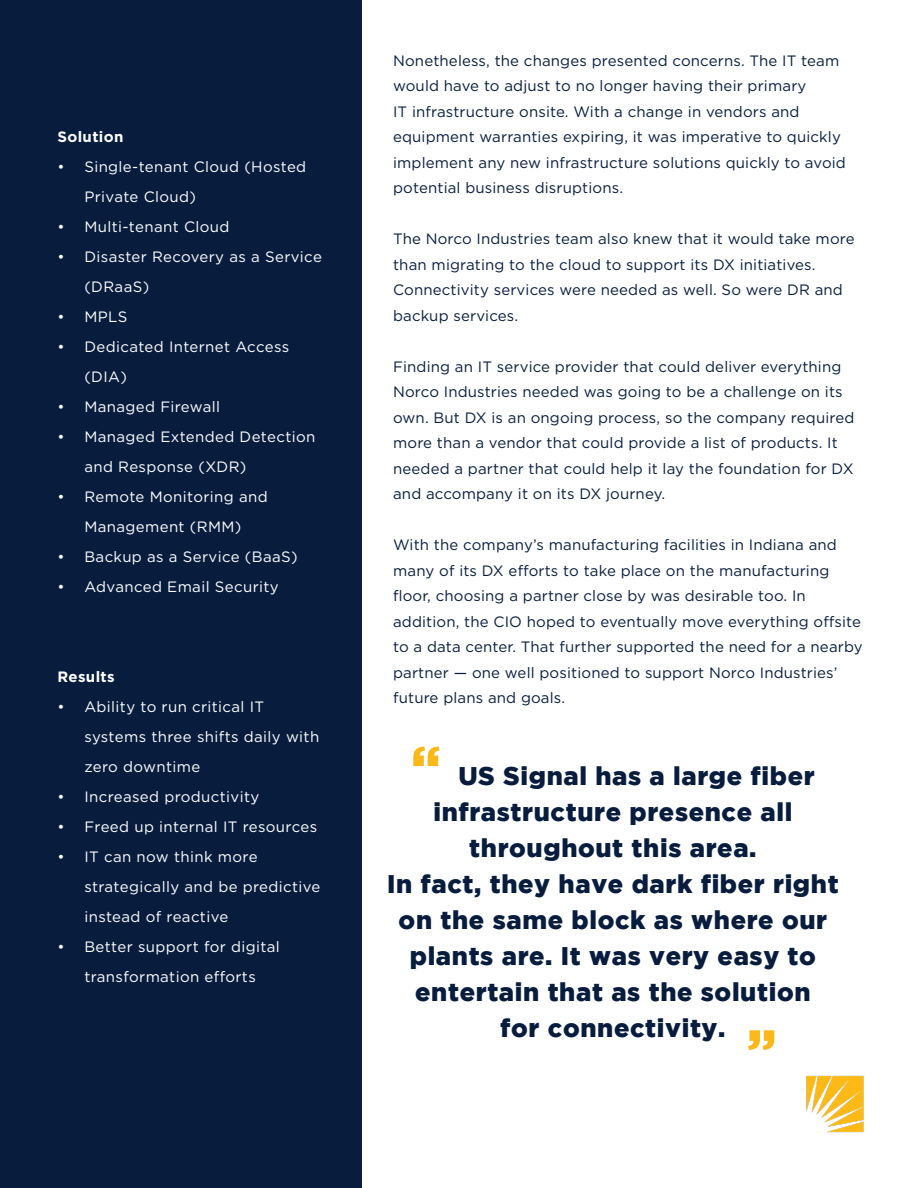
<style>
.page{position:relative;width:918px;height:1188px;background:#fff}
.page>*{position:absolute;margin:0;border:0;box-sizing:border-box;transform-origin:0 0}
.t1{font:900 54px "Gotham";color:#fcb818}
.t2{font:900 25.5px/36px "Gotham";letter-spacing:.025em;color:#081d3e;text-align:center}
.t3{font:15px/25.5px "Gotham";letter-spacing:.01em;color:#081d3e}
.t4{font:15px/30px "Gotham";letter-spacing:.025em;color:#fff}
.t5{font:700 15px "Gotham";letter-spacing:.025em;color:#fff}
.s1{font-size:54px;color:#fcb818}
</style>
<div class="page">
<div style="left:0;top:0;width:362px;height:1188px;background:#081d3e"></div>
<img style="left:806px;top:1075px;width:58px;height:58px">
<p class="t5" style="left:57px;top:126px;width:68px">Solution</p>
<p class="t4" style="left:84px;top:151px;width:223px;text-indent:-27px">• Single-tenant Cloud (Hosted<br>Private Cloud)</p>
<p class="t4" style="left:57px;top:211px;width:174px">• Multi-tenant Cloud</p>
<p class="t4" style="left:84px;top:241px;width:239px;text-indent:-27px">• Disaster Recovery as a Service (DRaaS)</p>
<p class="t4" style="left:57px;top:301px;width:72px">• MPLS</p>
<p class="t4" style="left:84px;top:331px;width:206px;text-indent:-27px">• Dedicated Internet Access (DIA)</p>
<p class="t4" style="left:57px;top:391px;width:164px">• Managed Firewall</p>
<p class="t4" style="left:84px;top:421px;width:233px;text-indent:-27px">• Managed Extended Detection and Response (XDR)</p>
<p class="t4" style="left:57px;top:481px;width:212px;text-align:center">• Remote Monitoring and<br>Management (RMM)</p>
<p class="t4" style="left:57px;top:541px;width:242px">• Backup as a Service (BaaS)</p>
<p class="t4" style="left:57px;top:571px;width:223px">• Advanced Email Security</p>
<p class="t5" style="left:57px;top:666px;width:59px">Results</p>
<p class="t4" style="left:84px;top:691px;width:236px;text-indent:-27px">• Ability to run critical IT systems three shifts daily with zero downtime</p>
<p class="t4" style="left:57px;top:781px;width:204px">• Increased productivity</p>
<p class="t4" style="left:57px;top:811px;width:261px">• Freed up internal IT resources</p>
<p class="t4" style="left:84px;top:841px;width:238px;text-indent:-27px">• IT can now think more strategically and be predictive instead of reactive</p>
<p class="t4" style="left:57px;top:931px;width:224px;text-align:center">• Better support for digital transformation efforts</p>
<p class="t3" style="left:393px;top:48px;width:454px">Nonetheless, the changes presented concerns. The IT team would have to adjust to no longer having their primary<br>IT infrastructure onsite. With a change in vendors and equipment warranties expiring, it was imperative to quickly implement any new infrastructure solutions quickly to avoid potential business disruptions.</p>
<p class="t3" style="left:393px;top:226px;width:463px">The Norco Industries team also knew that it would take more than migrating to the cloud to support its DX initiatives.<br>Connectivity services were needed as well. So were DR and backup services.</p>
<p class="t3" style="left:393px;top:354px;width:463px">Finding an IT service provider that could deliver everything Norco Industries needed was going to be a challenge on its own. But DX is an ongoing process, so the company required more than a vendor that could provide a list of products. It needed a partner that could help it lay the foundation for DX and accompany it on its DX journey.</p>
<p class="t3" style="left:393px;top:532px;width:471px">With the company’s manufacturing facilities in Indiana and many of its DX efforts to take place on the manufacturing floor, choosing a partner close by was desirable too. In addition, the CIO hoped to eventually move everything offsite to a data center. That further supported the need for a nearby partner — one well positioned to support Norco Industries’ future plans and goals.</p>
<p class="t2" style="left:411px;top:757px;width:405px"><span class="s1">“</span> US Signal has a large fiber infrastructure presence all throughout this area.</p>
<p class="t2" style="left:387px;top:865px;width:453px">In fact, they have dark fiber right</p>
<p class="t2" style="left:399px;top:901px;width:430px">on the same block as where our plants are. It was very easy to entertain that as the solution</p>
<p class="t2" style="left:500px;top:1009px;width:227px">for connectivity.</p>
<p class="t1" style="left:747px;top:1018px;width:31px">”</p>
</div>
